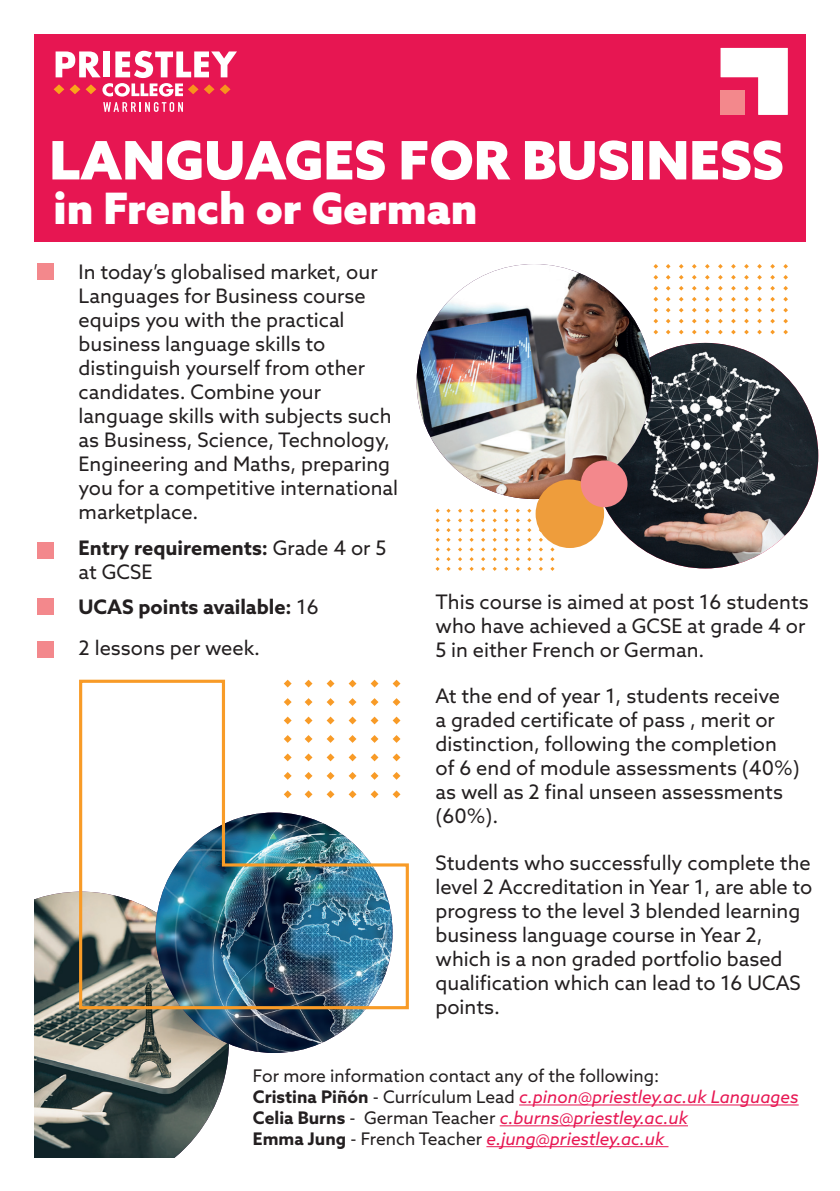
<style>
.page{position:relative;width:840px;height:1191px;background:#fff}
.page>*{position:absolute;margin:0;border:0;box-sizing:border-box;transform-origin:0 0}
.t1{font:900 53px "Azo Sans";color:#fff}
.t2{font:900 43.2px "Azo Sans";color:#fff}
.t3{font:20px/24px "Azo Sans";color:#231f20}
.t4{font:700 20px/24px "Azo Sans";color:#231f20}
.t5{font:17.4px/20.8px "Azo Sans";color:#231f20}
.s1{font-weight:400}
.s2{font-weight:700}
.s3{font-style:italic;color:#e71652}
</style>
<div class="page">
<div style="left:34px;top:34px;width:771px;height:207px;background:#e71652"></div>
<svg style="left:720px;top:48px;width:67px;height:67px"></svg>
<svg style="left:54px;top:51px;width:183px;height:61px"></svg>
<img style="left:34px;top:891px;width:195px;height:267px">
<img style="left:155px;top:1010px;width:210px;height:43px">
<img style="left:77px;top:679px;width:332px;height:331px">
<div style="left:37px;top:263px;width:16px;height:17px;background:#f3888c"></div>
<div style="left:37px;top:542px;width:17px;height:16px;background:#f3888c"></div>
<div style="left:37px;top:598px;width:16px;height:17px;background:#f3888c"></div>
<div style="left:37px;top:640px;width:16px;height:17px;background:#f3888c"></div>
<img style="left:592px;top:343px;width:225px;height:225px;border-radius:113px">
<svg style="left:653px;top:264px;width:4px;height:5px"></svg>
<svg style="left:653px;top:275px;width:4px;height:5px"></svg>
<svg style="left:653px;top:286px;width:4px;height:4px"></svg>
<svg style="left:653px;top:297px;width:4px;height:4px"></svg>
<svg style="left:653px;top:308px;width:4px;height:4px"></svg>
<svg style="left:653px;top:319px;width:4px;height:4px"></svg>
<svg style="left:653px;top:330px;width:4px;height:4px"></svg>
<svg style="left:666px;top:264px;width:4px;height:5px"></svg>
<svg style="left:666px;top:275px;width:4px;height:5px"></svg>
<svg style="left:666px;top:286px;width:4px;height:4px"></svg>
<svg style="left:666px;top:297px;width:4px;height:4px"></svg>
<svg style="left:666px;top:308px;width:4px;height:4px"></svg>
<svg style="left:666px;top:319px;width:4px;height:4px"></svg>
<svg style="left:666px;top:330px;width:4px;height:4px"></svg>
<svg style="left:679px;top:264px;width:4px;height:5px"></svg>
<svg style="left:679px;top:275px;width:4px;height:5px"></svg>
<svg style="left:679px;top:286px;width:4px;height:4px"></svg>
<svg style="left:679px;top:297px;width:4px;height:4px"></svg>
<svg style="left:679px;top:308px;width:4px;height:4px"></svg>
<svg style="left:679px;top:319px;width:4px;height:4px"></svg>
<svg style="left:679px;top:330px;width:4px;height:4px"></svg>
<svg style="left:692px;top:264px;width:4px;height:5px"></svg>
<svg style="left:692px;top:275px;width:4px;height:5px"></svg>
<svg style="left:692px;top:286px;width:4px;height:4px"></svg>
<svg style="left:692px;top:297px;width:4px;height:4px"></svg>
<svg style="left:692px;top:308px;width:4px;height:4px"></svg>
<svg style="left:692px;top:319px;width:4px;height:4px"></svg>
<svg style="left:692px;top:330px;width:4px;height:4px"></svg>
<svg style="left:705px;top:264px;width:4px;height:5px"></svg>
<svg style="left:705px;top:275px;width:4px;height:5px"></svg>
<svg style="left:705px;top:286px;width:4px;height:4px"></svg>
<svg style="left:705px;top:297px;width:4px;height:4px"></svg>
<svg style="left:705px;top:308px;width:4px;height:4px"></svg>
<svg style="left:705px;top:319px;width:4px;height:4px"></svg>
<svg style="left:705px;top:330px;width:4px;height:4px"></svg>
<svg style="left:718px;top:264px;width:4px;height:5px"></svg>
<svg style="left:718px;top:275px;width:4px;height:5px"></svg>
<svg style="left:718px;top:286px;width:4px;height:4px"></svg>
<svg style="left:718px;top:297px;width:4px;height:4px"></svg>
<svg style="left:718px;top:308px;width:4px;height:4px"></svg>
<svg style="left:718px;top:319px;width:4px;height:4px"></svg>
<svg style="left:718px;top:330px;width:4px;height:4px"></svg>
<svg style="left:731px;top:264px;width:4px;height:5px"></svg>
<svg style="left:731px;top:275px;width:4px;height:5px"></svg>
<svg style="left:731px;top:286px;width:4px;height:4px"></svg>
<svg style="left:731px;top:297px;width:4px;height:4px"></svg>
<svg style="left:731px;top:308px;width:4px;height:4px"></svg>
<svg style="left:731px;top:319px;width:4px;height:4px"></svg>
<svg style="left:731px;top:330px;width:4px;height:4px"></svg>
<svg style="left:744px;top:264px;width:4px;height:5px"></svg>
<svg style="left:744px;top:275px;width:4px;height:5px"></svg>
<svg style="left:744px;top:286px;width:4px;height:4px"></svg>
<svg style="left:744px;top:297px;width:4px;height:4px"></svg>
<svg style="left:744px;top:308px;width:4px;height:4px"></svg>
<svg style="left:744px;top:319px;width:4px;height:4px"></svg>
<svg style="left:744px;top:330px;width:4px;height:4px"></svg>
<svg style="left:757px;top:264px;width:4px;height:5px"></svg>
<svg style="left:757px;top:275px;width:4px;height:5px"></svg>
<svg style="left:757px;top:286px;width:4px;height:4px"></svg>
<svg style="left:757px;top:297px;width:4px;height:4px"></svg>
<svg style="left:757px;top:308px;width:4px;height:4px"></svg>
<svg style="left:757px;top:319px;width:4px;height:4px"></svg>
<svg style="left:757px;top:330px;width:4px;height:4px"></svg>
<svg style="left:770px;top:264px;width:4px;height:5px"></svg>
<svg style="left:770px;top:275px;width:4px;height:5px"></svg>
<svg style="left:770px;top:286px;width:4px;height:4px"></svg>
<svg style="left:770px;top:297px;width:4px;height:4px"></svg>
<svg style="left:770px;top:308px;width:4px;height:4px"></svg>
<svg style="left:770px;top:319px;width:4px;height:4px"></svg>
<svg style="left:770px;top:330px;width:4px;height:4px"></svg>
<svg style="left:783px;top:264px;width:4px;height:5px"></svg>
<svg style="left:783px;top:275px;width:4px;height:5px"></svg>
<svg style="left:783px;top:286px;width:4px;height:4px"></svg>
<svg style="left:783px;top:297px;width:4px;height:4px"></svg>
<svg style="left:783px;top:308px;width:4px;height:4px"></svg>
<svg style="left:783px;top:319px;width:4px;height:4px"></svg>
<svg style="left:783px;top:330px;width:4px;height:4px"></svg>
<svg style="left:435px;top:508px;width:4px;height:14px"></svg>
<svg style="left:435px;top:528px;width:4px;height:4px"></svg>
<svg style="left:435px;top:538px;width:4px;height:13px"></svg>
<svg style="left:435px;top:557px;width:4px;height:4px"></svg>
<svg style="left:435px;top:567px;width:4px;height:4px"></svg>
<svg style="left:446px;top:508px;width:4px;height:14px"></svg>
<svg style="left:446px;top:528px;width:4px;height:4px"></svg>
<svg style="left:446px;top:538px;width:4px;height:13px"></svg>
<svg style="left:446px;top:557px;width:4px;height:4px"></svg>
<svg style="left:446px;top:567px;width:4px;height:4px"></svg>
<svg style="left:458px;top:508px;width:4px;height:14px"></svg>
<svg style="left:458px;top:528px;width:4px;height:4px"></svg>
<svg style="left:458px;top:538px;width:4px;height:13px"></svg>
<svg style="left:458px;top:557px;width:4px;height:4px"></svg>
<svg style="left:458px;top:567px;width:4px;height:4px"></svg>
<svg style="left:469px;top:508px;width:4px;height:14px"></svg>
<svg style="left:469px;top:528px;width:4px;height:4px"></svg>
<svg style="left:469px;top:538px;width:4px;height:13px"></svg>
<svg style="left:469px;top:557px;width:4px;height:4px"></svg>
<svg style="left:469px;top:567px;width:4px;height:4px"></svg>
<svg style="left:481px;top:508px;width:4px;height:14px"></svg>
<svg style="left:481px;top:528px;width:4px;height:4px"></svg>
<svg style="left:481px;top:538px;width:4px;height:13px"></svg>
<svg style="left:481px;top:557px;width:4px;height:4px"></svg>
<svg style="left:481px;top:567px;width:4px;height:4px"></svg>
<svg style="left:492px;top:508px;width:4px;height:14px"></svg>
<svg style="left:492px;top:528px;width:4px;height:4px"></svg>
<svg style="left:492px;top:538px;width:4px;height:13px"></svg>
<svg style="left:492px;top:557px;width:4px;height:4px"></svg>
<svg style="left:492px;top:567px;width:4px;height:4px"></svg>
<svg style="left:504px;top:508px;width:4px;height:14px"></svg>
<svg style="left:504px;top:528px;width:4px;height:4px"></svg>
<svg style="left:504px;top:538px;width:4px;height:13px"></svg>
<svg style="left:504px;top:557px;width:4px;height:4px"></svg>
<svg style="left:504px;top:567px;width:4px;height:4px"></svg>
<svg style="left:515px;top:508px;width:4px;height:14px"></svg>
<svg style="left:515px;top:528px;width:4px;height:4px"></svg>
<svg style="left:515px;top:538px;width:4px;height:13px"></svg>
<svg style="left:515px;top:557px;width:4px;height:4px"></svg>
<svg style="left:515px;top:567px;width:4px;height:4px"></svg>
<svg style="left:527px;top:508px;width:4px;height:14px"></svg>
<svg style="left:527px;top:528px;width:4px;height:4px"></svg>
<svg style="left:527px;top:538px;width:4px;height:13px"></svg>
<svg style="left:527px;top:557px;width:4px;height:4px"></svg>
<svg style="left:527px;top:567px;width:4px;height:4px"></svg>
<svg style="left:539px;top:538px;width:3px;height:13px"></svg>
<svg style="left:550px;top:557px;width:4px;height:4px"></svg>
<svg style="left:550px;top:567px;width:4px;height:4px"></svg>
<hr style="left:519px;top:1104px;width:279px;height:1px;background:#e71652">
<hr style="left:499px;top:1125px;width:188px;height:1px;background:#e71652">
<hr style="left:486px;top:1146px;width:182px;height:1px;background:#e71652">
<img style="left:416px;top:264px;width:235px;height:235px;border-radius:117px">
<div style="left:535px;top:479px;width:68px;height:69px;background:#ee9d3c;border-radius:50%"></div>
<div style="left:580px;top:460px;width:47px;height:47px;background:#f3888c;border-radius:50%"></div>
<h1 class="t1" style="left:49px;top:125px;width:735px">LANGUAGES FOR BUSINESS</h1>
<h2 class="t2" style="left:53px;top:180px;width:425px">in French or German</h2>
<p class="t3" style="left:79px;top:260px;width:321px">In today’s globalised market, our<br>Languages for Business course equips you with the practical business language skills to distinguish yourself from other candidates. Combine your language skills with subjects such as Business, Science, Technology,<br>Engineering and Maths, preparing you for a competitive international marketplace.</p>
<p class="t4" style="left:79px;top:535px;width:309px">Entry requirements: <span class="s1">Grade 4 or 5 at GCSE</span></p>
<p class="t4" style="left:79px;top:586px;width:241px;line-height:41px">UCAS points available: <span class="s1">16<br>2 lessons per week.</span></p>
<p class="t3" style="left:435px;top:589px;width:374px">This course is aimed at post 16 students who have achieved a GCSE at grade 4 or<br>5 in either French or German.</p>
<p class="t3" style="left:435px;top:684px;width:365px">At the end of year 1, students receive<br>a graded certificate of pass , merit or distinction, following the completion of 6 end of module assessments (40%) as well as 2 final unseen assessments (60%).</p>
<p class="t3" style="left:435px;top:850px;width:378px">Students who successfully complete the level 2 Accreditation in Year 1, are able to progress to the level 3 blended learning business language course in Year 2, which is a non graded portfolio based qualification which can lead to 16 UCAS points.</p>
<p class="t5" style="left:253px;top:1065px;width:547px">For more information contact any of the following:<br><span class="s2">Cristina Piñón</span> - Currículum Lead <span class="s3">c.pinon@priestley.ac.uk Languages </span><span class="s2">Celia Burns</span> - German Teacher <span class="s3">c.burns@priestley.ac.uk<br></span><span class="s2">Emma Jung</span> - French Teacher <span class="s3">e.jung@priestley.ac.uk</span></p>
</div>
